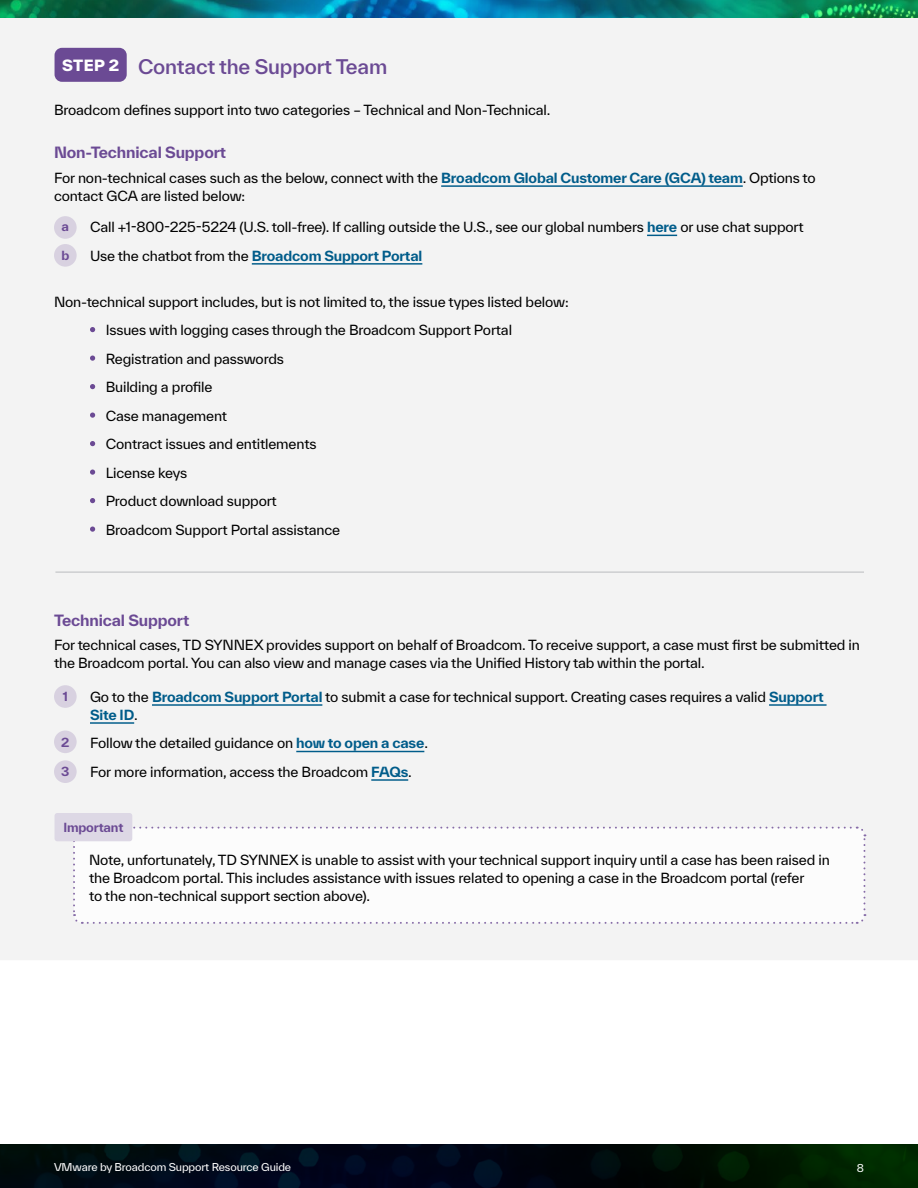
<style>
.page{position:relative;width:918px;height:1188px;background:#fff}
.page>*{position:absolute;margin:0;border:0;box-sizing:border-box;transform-origin:0 0}
.t1{font:500 19.5px "TWK Everett";letter-spacing:-.01em;color:#6b4a94}
.t2{font:700 15px "TWK Everett";letter-spacing:-.01em;color:#6b4a94}
.t3{font:800 15px "TWK Everett";color:#fff}
.t4{font:13.5px/28.5px "TWK Everett";letter-spacing:-.01em;color:#000}
.t5{font:700 12.15px "TWK Everett";letter-spacing:-.01em;color:#6b4a94}
.t6{font:10.5px "TWK Everett";letter-spacing:-.01em;color:#fff}
.s1{font-weight:700;color:#005c8a}
</style>
<div class="page">
<svg style="left:0;top:1145px;width:918px;height:43px;background:#000d0f"></svg>
<div style="left:0;top:18px;width:918px;height:942px;background:#f3f3f3"></div>
<svg style="left:72px;top:826px;width:794px;height:99px"></svg>
<hr style="left:152px;top:704px;width:170px;height:2px;background:#005c8a">
<hr style="left:769px;top:704px;width:58px;height:2px;background:#005c8a">
<hr style="left:90px;top:722px;width:44px;height:2px;background:#005c8a">
<hr style="left:296px;top:751px;width:128px;height:1px;background:#005c8a">
<hr style="left:371px;top:779px;width:37px;height:2px;background:#005c8a">
<hr style="left:647px;top:235px;width:30px;height:1px;background:#005c8a">
<hr style="left:252px;top:263px;width:170px;height:2px;background:#005c8a">
<div style="left:55px;top:48px;width:72px;height:34px;background:#6b4a94;border-radius:7px"></div>
<div style="left:55px;top:813px;width:77px;height:28px;background:#ddd8e5;border-radius:3px"></div>
<div style="left:54px;top:685px;width:23px;height:23px;background:#d8d1e0;border-radius:50%"></div>
<div style="left:54px;top:216px;width:23px;height:23px;background:#d8d1e0;border-radius:50%"></div>
<div style="left:54px;top:244px;width:23px;height:23px;background:#d8d1e0;border-radius:50%"></div>
<div style="left:54px;top:731px;width:23px;height:22px;background:#d8d1e0;border-radius:50%"></div>
<div style="left:54px;top:760px;width:23px;height:23px;background:#d8d1e0;border-radius:50%"></div>
<hr style="left:441px;top:185px;width:302px;height:2px;background:#005c8a">
<svg style="left:90px;top:327px;width:5px;height:5px"></svg>
<svg style="left:90px;top:356px;width:5px;height:5px"></svg>
<svg style="left:90px;top:384px;width:5px;height:5px"></svg>
<svg style="left:90px;top:413px;width:5px;height:5px"></svg>
<svg style="left:90px;top:441px;width:5px;height:5px"></svg>
<svg style="left:90px;top:470px;width:5px;height:5px"></svg>
<svg style="left:90px;top:498px;width:5px;height:5px"></svg>
<svg style="left:90px;top:527px;width:5px;height:5px"></svg>
<hr style="left:55px;top:572px;width:809px;height:1px;background:#bcbec0">
<img style="left:0;top:0;width:918px;height:18px">
<p class="t3" style="left:62px;top:54px;width:59px">STEP 2</p>
<h1 class="t1" style="left:138px;top:52px;width:251px">Contact the Support Team</h1>
<p class="t4" style="left:54px;top:95px;width:498px">Broadcom defines support into two categories – Technical and Non-Technical.</p>
<p class="t2" style="left:54px;top:142px;width:174px">Non-Technical Support</p>
<p class="t4" style="left:54px;top:169px;width:763px;line-height:18px">For non-technical cases such as the below, connect with the <span class="s1">Broadcom Global Customer Care (GCA) team</span>. Options to contact GCA are listed below:</p>
<p class="t5" style="left:62px;top:217px;width:9px">a</p>
<p class="t5" style="left:61px;top:247px;width:9px">b</p>
<p class="t4" style="left:90px;top:213px;width:715px">Call +1-800-225-5224 (U.S. toll-free). If calling outside the U.S., see our global numbers <span class="s1">here</span> or use chat support<br>Use the chatbot from the <span class="s1">Broadcom Support Portal</span></p>
<p class="t4" style="left:106px;top:288px;width:464px;text-indent:-52px">Non-technical support includes, but is not limited to, the issue types listed below:<br>Issues with logging cases through the Broadcom Support Portal Registration and passwords<br>Building a profile<br>Case management<br>Contract issues and entitlements<br>License keys<br>Product download support<br>Broadcom Support Portal assistance</p>
<p class="t2" style="left:54px;top:609px;width:137px">Technical Support</p>
<p class="t4" style="left:54px;top:636px;width:807px;line-height:18px">For technical cases, TD SYNNEX provides support on behalf of Broadcom. To receive support, a case must first be submitted in the Broadcom portal. You can also view and manage cases via the Unified History tab within the portal.</p>
<p class="t5" style="left:63px;top:688px;width:7px">1</p>
<p class="t5" style="left:61px;top:733px;width:10px">2</p>
<p class="t5" style="left:61px;top:763px;width:10px">3</p>
<p class="t4" style="left:90px;top:688px;width:735px;line-height:18px">Go to the <span class="s1">Broadcom Support Portal</span> to submit a case for technical support. Creating cases requires a valid <span class="s1">Support<br>Site ID</span>.</p>
<p class="t4" style="left:90px;top:729px;width:340px">Follow the detailed guidance on <span class="s1">how to open a case</span>.<br>For more information, access the Broadcom <span class="s1">FAQs</span>.</p>
<p class="t5" style="left:63px;top:819px;width:62px">Important</p>
<p class="t4" style="left:89px;top:851px;width:742px;line-height:18px">Note, unfortunately, TD SYNNEX is unable to assist with your technical support inquiry until a case has been raised in the Broadcom portal. This includes assistance with issues related to opening a case in the Broadcom portal (refer<br>to the non-technical support section above).</p>
<p class="t6" style="left:54px;top:1160px;width:239px">VMware by Broadcom Support Resource Guide</p>
<p class="t6" style="left:857px;top:1160px;width:9px">8</p>
</div>
